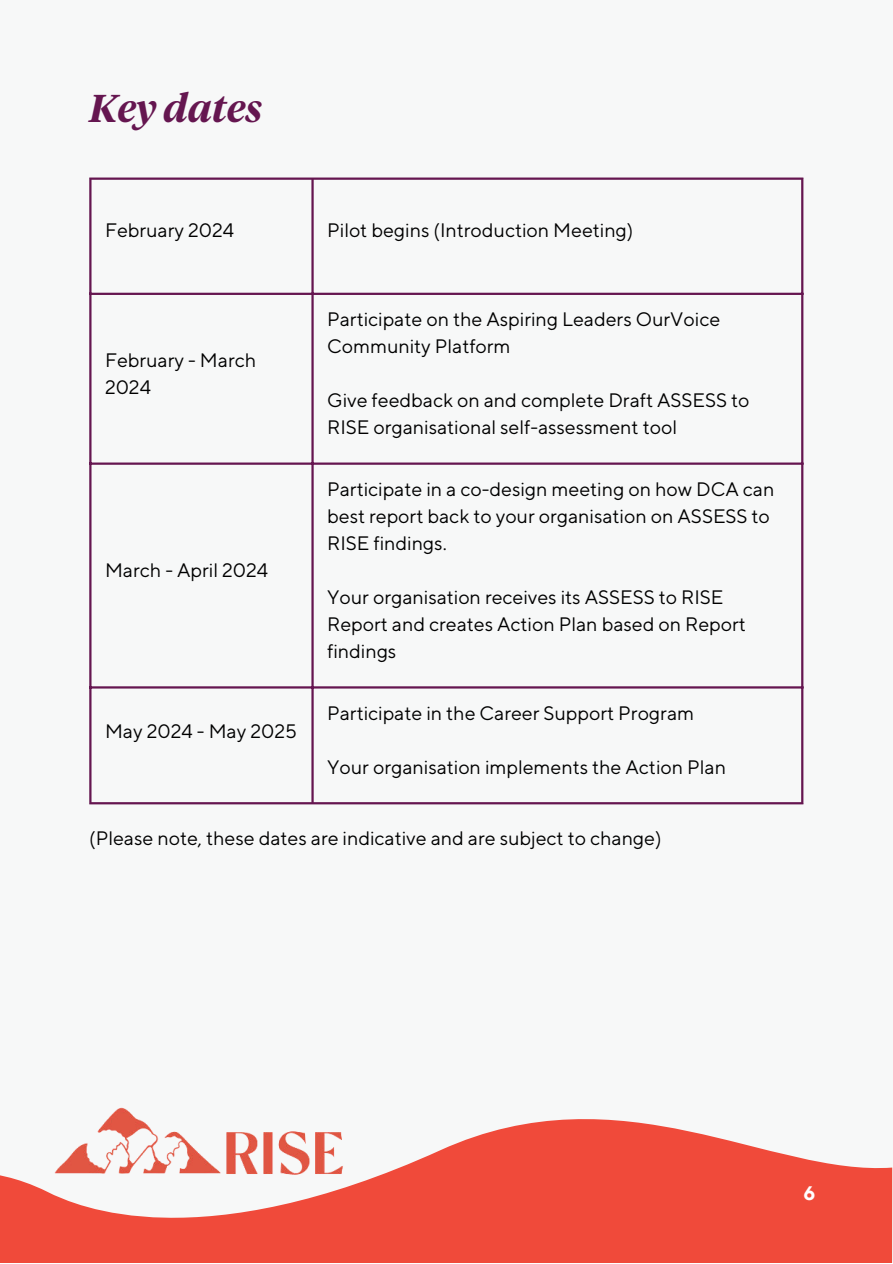
<style>
.page{position:relative;width:893px;height:1264px;background:#fff}
.page>*{position:absolute;margin:0;border:0;box-sizing:border-box;transform-origin:0 0}
.t1{font:italic 600 38.55px "Tiempos Headline";color:#651650}
.t2{font:19.5px/27px "TT Norms Pro";color:#000}
.t3{font:700 19.5px "TT Norms Pro";color:#fff}
</style>
<div class="page">
<div style="left:0;top:0;width:892px;height:1262px;background:#f7f8f8"></div>
<svg style="left:0;top:1119px;width:892px;height:143px;fill:#f04a3a"></svg>
<img style="left:31px;top:1107px;width:330px;height:76px">
<hr style="left:89px;top:180px;width:2px;height:622px;background:#651650">
<hr style="left:311px;top:180px;width:2px;height:622px;background:#651650">
<hr style="left:801px;top:180px;width:2px;height:622px;background:#651650">
<hr style="left:89px;top:177px;width:714px;height:3px;background:#651650">
<hr style="left:89px;top:293px;width:714px;height:2px;background:#651650">
<hr style="left:89px;top:462px;width:714px;height:3px;background:#651650">
<hr style="left:89px;top:686px;width:714px;height:2px;background:#651650">
<hr style="left:89px;top:802px;width:714px;height:2px;background:#651650">
<h1 class="t1" style="left:89px;top:82px;width:174px">Key dates</h1>
<p class="t2" style="left:105px;top:216px;width:131px">February 2024</p>
<p class="t2" style="left:327px;top:216px;width:308px">Pilot begins (Introduction Meeting)</p>
<p class="t2" style="left:105px;top:345px;width:153px">February - March<br>2024</p>
<p class="t2" style="left:105px;top:556px;width:165px">March - April 2024</p>
<p class="t2" style="left:105px;top:717px;width:193px">May 2024 - May 2025</p>
<p class="t2" style="left:327px;top:305px;width:394px">Participate on the Aspiring Leaders OurVoice<br>Community Platform</p>
<p class="t2" style="left:327px;top:386px;width:424px">Give feedback on and complete Draft ASSESS to<br>RISE organisational self-assessment tool</p>
<p class="t2" style="left:327px;top:475px;width:448px">Participate in a co-design meeting on how DCA can best report back to your organisation on ASSESS to<br>RISE findings.</p>
<p class="t2" style="left:327px;top:583px;width:420px">Your organisation receives its ASSESS to RISE<br>Report and creates Action Plan based on Report findings</p>
<p class="t2" style="left:327px;top:698px;width:368px">Participate in the Career Support Program</p>
<p class="t2" style="left:327px;top:752px;width:400px">Your organisation implements the Action Plan</p>
<p class="t2" style="left:89px;top:823px;width:574px">(Please note, these dates are indicative and are subject to change)</p>
<p class="t3" style="left:803px;top:1179px;width:13px">6</p>
</div>
